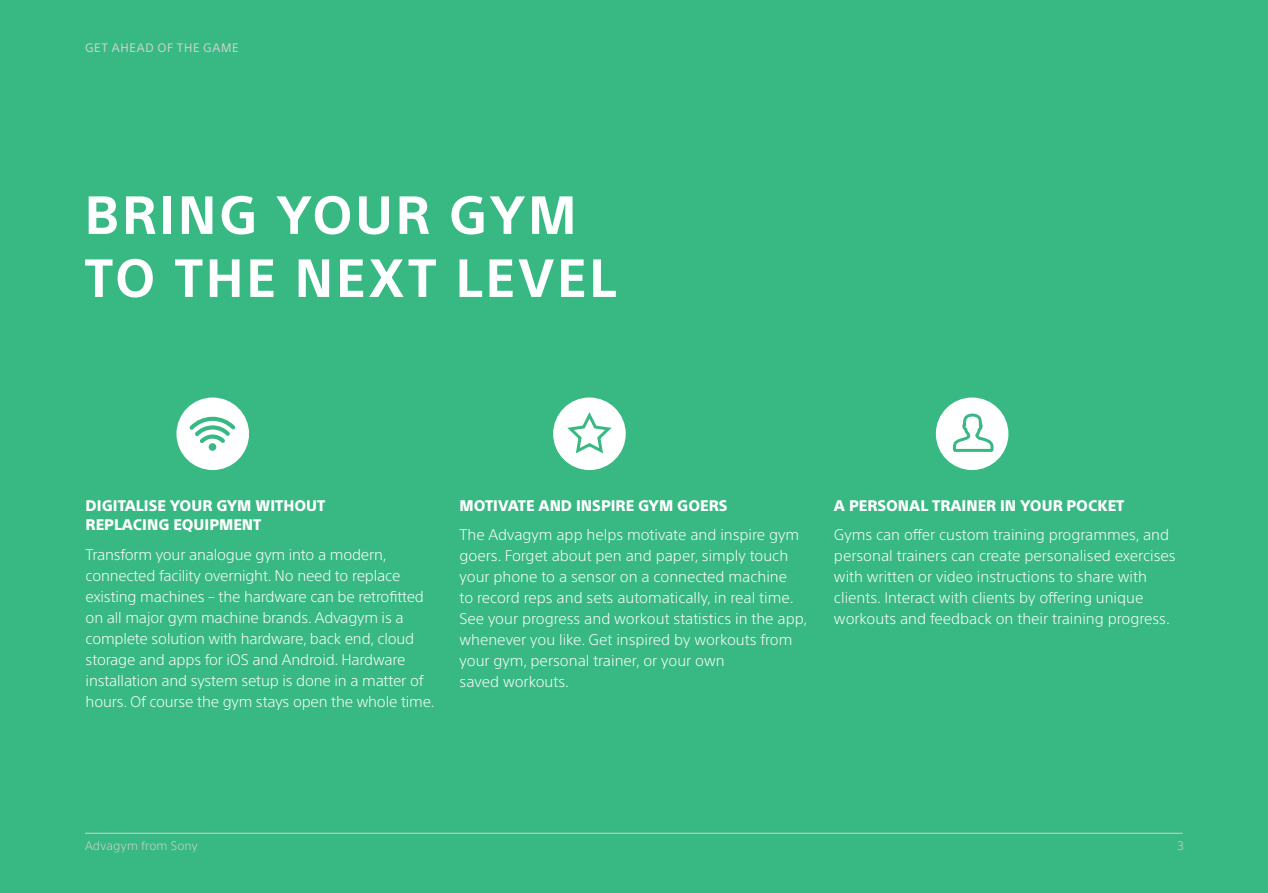
<style>
.page{position:relative;width:1268px;height:893px;background:#fff}
.page>*{position:absolute;margin:0;border:0;box-sizing:border-box;transform-origin:0 0}
.t1{font:700 52.5px/63px "SST";letter-spacing:.05em;color:#fff}
.t2{font:300 15px/21px "SST";color:#fff}
.t3{font:800 15px/19.5px "SST";color:#fff}
.t4{font:12px "SST";letter-spacing:.055em;color:#d1d2d4}
.t5{font:300 12px "SST";letter-spacing:.02em;color:#d1d2d4}
</style>
<div class="page">
<div style="left:0;top:0;width:1267px;height:893px;background:#38b983"></div>
<hr style="left:85px;top:833px;width:1097px;height:1px;background:#d1d2d4">
<div style="left:176px;top:397px;width:73px;height:73px;background:#fff;border-radius:50%"></div>
<svg style="left:189px;top:417px;width:46px;height:34px"></svg>
<div style="left:935px;top:397px;width:73px;height:73px;background:#fff;border-radius:50%"></div>
<svg style="left:952px;top:413px;width:42px;height:39px"></svg>
<div style="left:553px;top:397px;width:72px;height:73px;background:#fff;border-radius:50%"></div>
<svg style="left:567px;top:412px;width:45px;height:42px"></svg>
<p class="t4" style="left:85px;top:40px;width:155px">GET AHEAD OF THE GAME</p>
<h1 class="t1" style="left:85px;top:183px;width:533px">BRING YOUR GYM<br>TO THE NEXT LEVEL</h1>
<p class="t3" style="left:86px;top:496px;width:241px">DIGITALISE YOUR GYM WITHOUT<br>REPLACING EQUIPMENT</p>
<p class="t2" style="left:86px;top:544px;width:350px">Transform your analogue gym into a modern, connected facility overnight. No need to replace existing machines – the hardware can be retrofitted on all major gym machine brands. Advagym is a complete solution with hardware, back end, cloud storage and apps for iOS and Android. Hardware installation and system setup is done in a matter of hours. Of course the gym stays open the whole time.</p>
<p class="t3" style="left:459px;top:496px;width:269px">MOTIVATE AND INSPIRE GYM GOERS</p>
<p class="t2" style="left:459px;top:524px;width:349px">The Advagym app helps motivate and inspire gym goers. Forget about pen and paper, simply touch your phone to a sensor on a connected machine<br>to record reps and sets automatically, in real time.<br>See your progress and workout statistics in the app, whenever you like. Get inspired by workouts from your gym, personal trainer, or your own<br>saved workouts.</p>
<p class="t3" style="left:833px;top:496px;width:292px">A PERSONAL TRAINER IN YOUR POCKET</p>
<p class="t2" style="left:833px;top:524px;width:343px">Gyms can offer custom training programmes, and personal trainers can create personalised exercises with written or video instructions to share with clients. Interact with clients by offering unique workouts and feedback on their training progress.</p>
<p class="t5" style="left:85px;top:839px;width:114px">Advagym from Sony</p>
<p class="t5" style="left:1177px;top:839px;width:8px">3</p>
</div>
